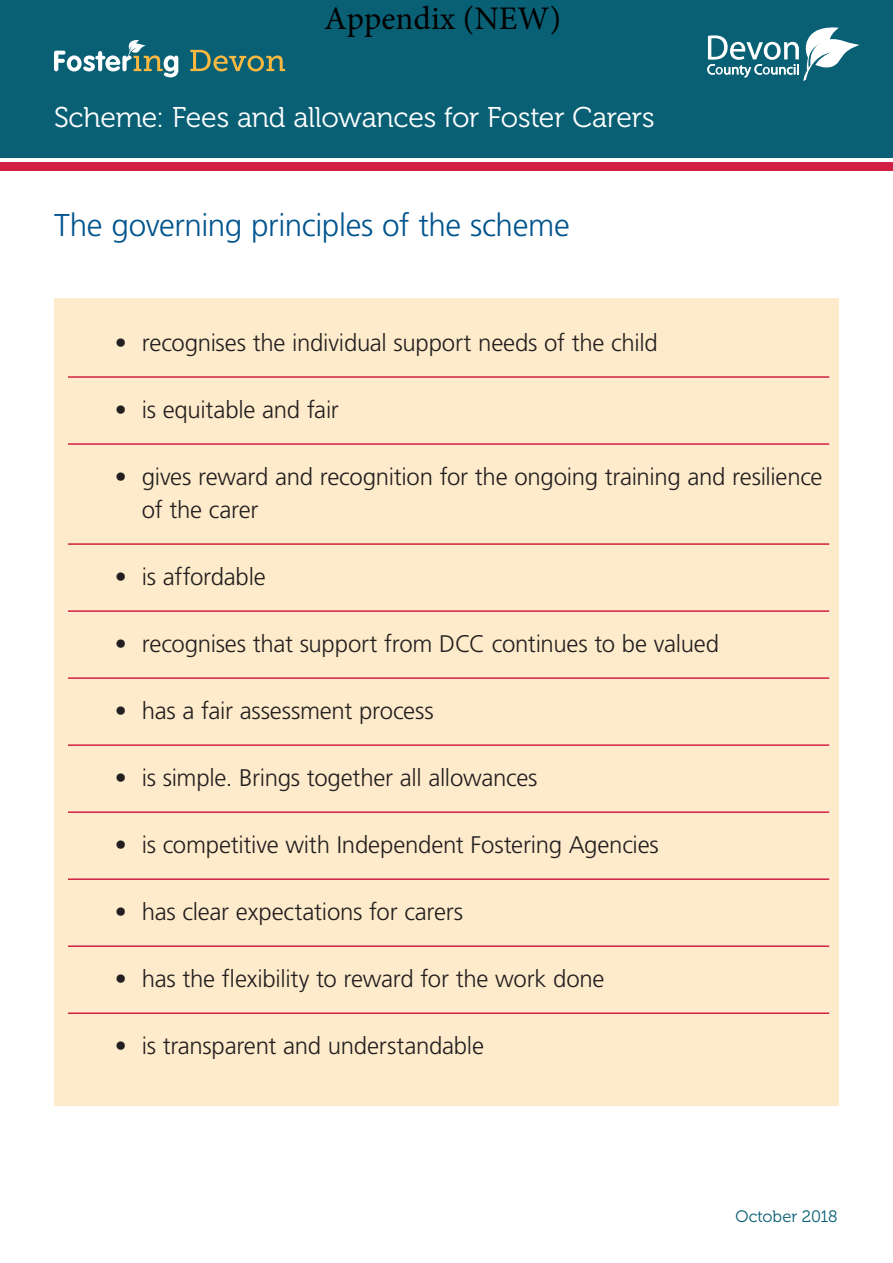
<style>
.page{position:relative;width:893px;height:1263px;background:#fff}
.page>*{position:absolute;margin:0;border:0;box-sizing:border-box;transform-origin:0 0}
.t1{font:33px "Minion Pro";color:#000}
.t2{font:300 31.5px "Frutiger";letter-spacing:-.015em;color:#00548e}
.t3{font:28.5px "Museo 300";letter-spacing:-.01em;color:#fff}
.t4{font:300 24px/33px "Frutiger";letter-spacing:-.01em;color:#231f20}
.t5{font:16.5px "Museo 300";letter-spacing:-.005em;color:#096075}
</style>
<div class="page">
<div style="left:0;top:0;width:893px;height:157px;background:#096075"></div>
<svg style="left:707px;top:27px;width:153px;height:54px"></svg>
<svg style="left:190px;top:50px;width:95px;height:21px"></svg>
<svg style="left:54px;top:40px;width:124px;height:37px"></svg>
<div style="left:0;top:162px;width:893px;height:9px;background:#d12043"></div>
<div style="left:54px;top:298px;width:785px;height:808px;background:#feebcb"></div>
<hr style="left:68px;top:376px;width:761px;height:2px;background:#d12043">
<hr style="left:68px;top:443px;width:761px;height:2px;background:#d12043">
<hr style="left:68px;top:543px;width:761px;height:2px;background:#d12043">
<hr style="left:68px;top:610px;width:761px;height:2px;background:#d12043">
<hr style="left:68px;top:677px;width:761px;height:2px;background:#d12043">
<hr style="left:68px;top:744px;width:761px;height:2px;background:#d12043">
<hr style="left:68px;top:811px;width:761px;height:2px;background:#d12043">
<hr style="left:68px;top:878px;width:761px;height:2px;background:#d12043">
<hr style="left:68px;top:945px;width:761px;height:2px;background:#d12043">
<hr style="left:68px;top:1012px;width:761px;height:2px;background:#d12043">
<h1 class="t1" style="left:324px;top:-3px;width:238px">Appendix (NEW)</h1>
<p class="t3" style="left:54px;top:101px;width:602px">Scheme: Fees and allowances for Foster Carers</p>
<h2 class="t2" style="left:54px;top:208px;width:517px">The governing principles of the scheme</h2>
<p class="t4" style="left:115px;top:326px;width:544px">• recognises the individual support needs of the child</p>
<p class="t4" style="left:115px;top:393px;width:226px">• is equitable and fair</p>
<p class="t4" style="left:142px;top:460px;width:682px;text-indent:-27px">• gives reward and recognition for the ongoing training and resilience of the carer</p>
<p class="t4" style="left:115px;top:560px;width:153px">• is affordable</p>
<p class="t4" style="left:115px;top:627px;width:606px">• recognises that support from DCC continues to be valued</p>
<p class="t4" style="left:115px;top:694px;width:320px">• has a fair assessment process</p>
<p class="t4" style="left:115px;top:761px;width:424px">• is simple. Brings together all allowances</p>
<p class="t4" style="left:115px;top:828px;width:546px">• is competitive with Independent Fostering Agencies</p>
<p class="t4" style="left:115px;top:895px;width:350px">• has clear expectations for carers</p>
<p class="t4" style="left:115px;top:962px;width:491px">• has the flexibility to reward for the work done</p>
<p class="t4" style="left:115px;top:1029px;width:371px">• is transparent and understandable</p>
<p class="t5" style="left:736px;top:1207px;width:103px">October 2018</p>
</div>
